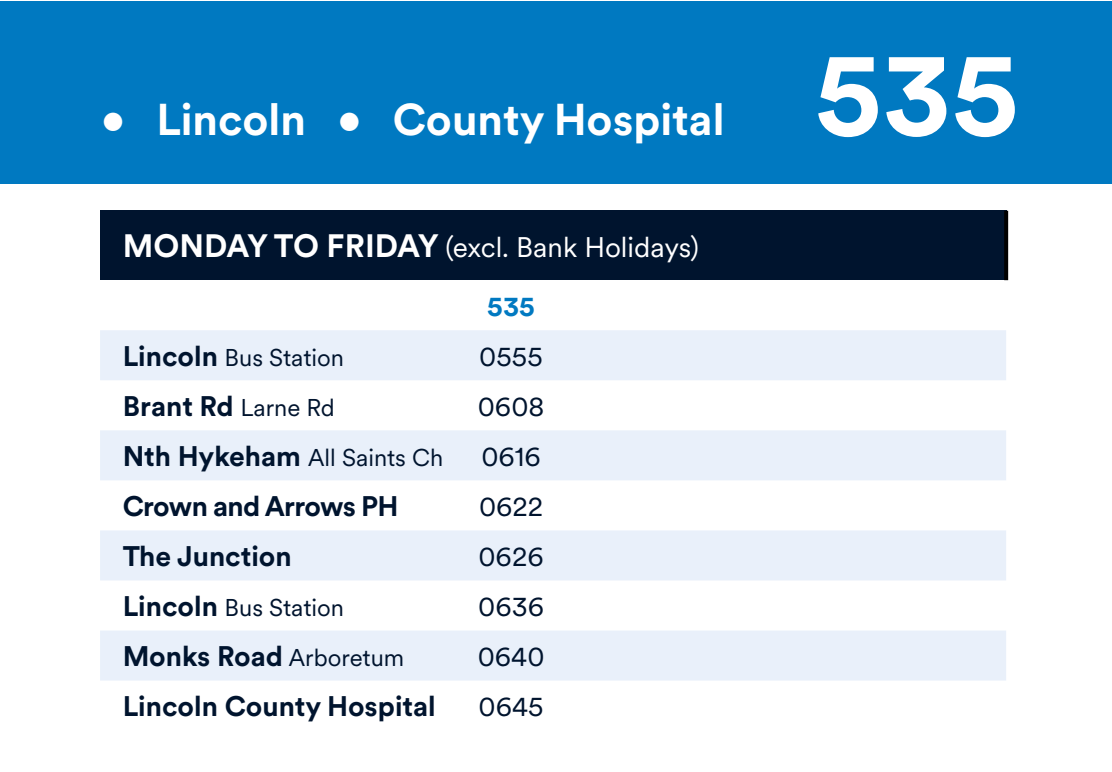
<style>
.page{position:relative;width:1112px;height:772px;background:#fff}
.page>*{position:absolute;margin:0;border:0;box-sizing:border-box;transform-origin:0 0}
.t1{font:700 120px "Stagecoach Circular";color:#fff}
.t2{font:700 44px "Stagecoach Circular";color:#fff}
.t3{font:700 28px "Stagecoach Circular";color:#00142e}
.t4{font:28px/58px "Stagecoach Circular";color:#fff}
.t5{font:28px "Stagecoach Circular";color:#00142e}
.t6{font:700 28px "Stagecoach Circular";letter-spacing:-.025em;color:#00142e}
.t7{font:24px "Stagecoach Circular";color:#00142e}
.s1{font-weight:700;font-size:32px}
.s2{font-weight:700;color:#0079c1}
.s3{font-weight:700;font-size:28px}
.s4{font-weight:400;font-size:24px}
</style>
<div class="page">
<div style="left:0;top:1px;width:1111px;height:182px;background:#0079c1"></div>
<div style="left:100px;top:210px;width:905px;height:70px;background:#00142e"></div>
<svg style="left:100px;top:330px;width:905px;height:350px;fill:#e9f0fa"></svg>
<svg style="left:1004px;top:210px;width:3px;height:70px"></svg>
<h2 class="t2" style="left:101px;top:89px;width:625px">• Lincoln • County Hospital</h2>
<p class="t4" style="left:487px;top:217px;width:213px;text-indent:-364px"><span class="s1">MONDAY TO FRIDAY</span> (excl. Bank Holidays)<br><span class="s2">535</span></p>
<p class="t7" style="left:123px;top:341px;width:223px"><span class="s3">Lincoln</span> Bus Station</p>
<p class="t5" style="left:479px;top:337px;width:65px">0555</p>
<p class="t3" style="left:123px;top:386px;width:213px">Brant Rd <span class="s4">Larne Rd</span></p>
<p class="t5" style="left:477px;top:387px;width:68px">0608</p>
<p class="t7" style="left:123px;top:441px;width:322px"><span class="s3">Nth Hykeham</span> All Saints Ch</p>
<p class="t5" style="left:481px;top:437px;width:61px">0616</p>
<p class="t6" style="left:123px;top:486px;width:277px">Crown and Arrows PH</p>
<p class="t5" style="left:479px;top:487px;width:66px">0622</p>
<p class="t3" style="left:123px;top:536px;width:170px">The Junction</p>
<p class="t5" style="left:478px;top:537px;width:67px">0626</p>
<p class="t7" style="left:123px;top:591px;width:223px"><span class="s3">Lincoln</span> Bus Station</p>
<p class="t5" style="left:478px;top:587px;width:67px">0636</p>
<p class="t3" style="left:123px;top:636px;width:283px">Monks Road <span class="s4">Arboretum</span></p>
<p class="t5" style="left:477px;top:637px;width:68px">0640</p>
<p class="t3" style="left:123px;top:686px;width:314px">Lincoln County Hospital</p>
<p class="t5" style="left:478px;top:687px;width:67px">0645</p>
<h1 class="t1" style="left:814px;top:10px;width:206px">535</h1>
</div>
